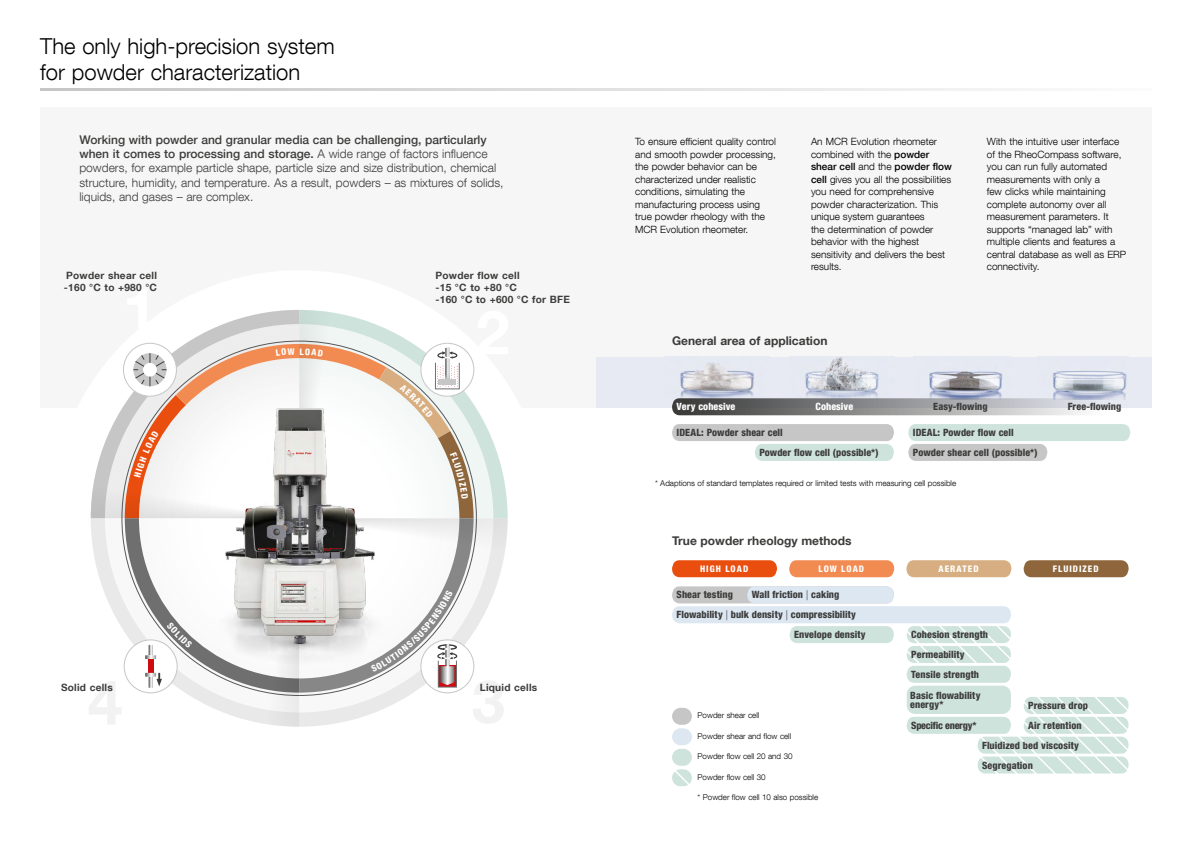
<style>
.page{position:relative;width:1191px;height:842px;background:#fff}
.page>*{position:absolute;margin:0;border:0;box-sizing:border-box;transform-origin:0 0}
.t1{font:300 22px/26px "Helvetica Neue LT Com";color:#000}
.t2{font:300 12px/14.4px "Helvetica Neue LT Com";color:#3c3c3b}
.t3{font:700 12px "Helvetica Neue LT Com";color:#3c3c3b}
.t4{font:700 10.1px/12.1px "Helvetica Neue LT Com";letter-spacing:.025em;color:#3c3c3b}
.t5{font:300 10px/12.5px "Helvetica Neue LT Com";color:#000}
.t6{font:800 condensed 10px/19.8px "Helvetica Neue LT Com";letter-spacing:.005em;color:#3c3c3b}
.t7{font:800 condensed 10px "Helvetica Neue LT Com";letter-spacing:.005em;color:#fff}
.t8{font:800 condensed 10px "Helvetica Neue LT Com";letter-spacing:-.02em;color:#3c3c3b}
.t9{font:800 condensed 9px "Helvetica Neue LT Com";letter-spacing:.115em;color:#fff}
.t10{font:300 8px "Helvetica Neue LT Com";color:#000}
.s1{font-weight:500}
.s2{font-weight:300;font-stretch:normal}
</style>
<div class="page">
<div style="left:672px;top:708px;width:20px;height:17px;background:#c6c6c6;border-radius:9px"></div>
<div style="left:672px;top:728px;width:20px;height:17px;background:#dce7f2;border-radius:9px"></div>
<div style="left:672px;top:749px;width:20px;height:17px;background:#cfe3dd;border-radius:9px"></div>
<svg style="left:672px;top:769px;width:20px;height:17px"></svg>
<hr style="left:40px;top:88px;width:1111px;height:3px;background:#c6c6c6">
<div style="left:40px;top:108px;width:1111px;height:300px;background:#f6f6f6"></div>
<div style="left:51px;top:270px;width:496px;height:496px;background:#fff;border-radius:50%"></div>
<svg style="left:906px;top:697px;width:222px;height:76px"></svg>
<svg style="left:789px;top:560px;width:105px;height:17px;background:#f28f59"></svg>
<svg style="left:672px;top:560px;width:105px;height:17px;background:#e95519"></svg>
<svg style="left:906px;top:560px;width:105px;height:17px;background:#d8b186"></svg>
<svg style="left:1023px;top:560px;width:105px;height:17px;background:#936c43"></svg>
<svg style="left:672px;top:424px;width:222px;height:37px"></svg>
<svg style="left:672px;top:586px;width:339px;height:97px"></svg>
<div style="left:906px;top:686px;width:105px;height:28px;background:#cfe3dd;border-radius:9px"></div>
<svg style="left:908px;top:424px;width:222px;height:37px"></svg>
<div style="left:596px;top:357px;width:555px;height:50px;background:#e7eaf2"></div>
<img style="left:680px;top:362px;width:74px;height:36px">
<img style="left:1053px;top:371px;width:74px;height:27px">
<img style="left:929px;top:371px;width:74px;height:27px">
<img style="left:805px;top:357px;width:74px;height:41px">
<svg style="left:672px;top:398px;width:458px;height:17px;background:#999a9c"></svg>
<svg style="left:89px;top:310px;width:419px;height:417px"></svg>
<h1 class="t1" style="left:40px;top:33px;width:296px">The only high-precision system for powder characterization</h1>
<p class="t2" style="left:79px;top:132px;width:426px"><span class="s1">Working with powder and granular media can be challenging, particularly when it comes to processing and storage.</span> A wide range of factors influence powders, for example particle shape, particle size and size distribution, chemical structure, humidity, and temperature. As a result, powders – as mixtures of solids, liquids, and gases – are complex.</p>
<p class="t5" style="left:635px;top:135px;width:142px">To ensure efficient quality control and smooth powder processing, the powder behavior can be characterized under realistic conditions, simulating the manufacturing process using true powder rheology with the<br>MCR Evolution rheometer.</p>
<p class="t5" style="left:811px;top:135px;width:142px">An MCR Evolution rheometer combined with the <span class="s1">powder shear cell</span> and the <span class="s1">powder flow cell</span> gives you all the possibilities you need for comprehensive powder characterization. This unique system guarantees<br>the determination of powder behavior with the highest sensitivity and delivers the best results.</p>
<p class="t5" style="left:986px;top:135px;width:141px">With the intuitive user interface of the RheoCompass software, you can run fully automated measurements with only a<br>few clicks while maintaining complete autonomy over all measurement parameters. It supports “managed lab” with multiple clients and features a central database as well as ERP connectivity.</p>
<p class="t4" style="left:64px;top:269px;width:95px">Powder shear cell -160 °C to +980 °C</p>
<p class="t4" style="left:435px;top:269px;width:136px">Powder flow cell<br>-15 °C to +80 °C<br>-160 °C to +600 °C for BFE</p>
<p class="t3" style="left:672px;top:333px;width:157px">General area of application</p>
<p class="t7" style="left:676px;top:401px;width:60px">Very cohesive</p>
<p class="t7" style="left:815px;top:401px;width:39px">Cohesive</p>
<p class="t6" style="left:933px;top:397px;width:56px">Easy-flowing</p>
<p class="t6" style="left:1067px;top:397px;width:55px">Free-flowing</p>
<p class="t6" style="left:676px;top:422px;width:108px">IDEAL: Powder shear cell</p>
<p class="t6" style="left:913px;top:422px;width:102px">IDEAL: Powder flow cell</p>
<p class="t6" style="left:759px;top:442px;width:121px">Powder flow cell (possible*)</p>
<p class="t6" style="left:913px;top:442px;width:126px">Powder shear cell (possible*)</p>
<p class="t10" style="left:655px;top:478px;width:303px">* Adaptions of standard templates required or limited tests with measuring cell possible</p>
<p class="t3" style="left:672px;top:533px;width:181px">True powder rheology methods</p>
<p class="t9" style="left:700px;top:563px;width:50px">HIGH LOAD</p>
<p class="t9" style="left:818px;top:563px;width:47px">LOW LOAD</p>
<p class="t9" style="left:938px;top:563px;width:42px">AERATED</p>
<p class="t9" style="left:1052px;top:563px;width:47px">FLUIDIZED</p>
<p class="t6" style="left:676px;top:585px;width:58px">Shear testing</p>
<p class="t6" style="left:751px;top:585px;width:89px">Wall friction <span class="s2">|</span> caking</p>
<p class="t4" style="left:61px;top:681px;width:53px">Solid cells</p>
<p class="t4" style="left:480px;top:681px;width:59px">Liquid cells</p>
<p class="t6" style="left:794px;top:605px;width:73px;text-indent:-118px">Flowability <span class="s2">|</span> bulk density <span class="s2">|</span> compressibility<br>Envelope density</p>
<p class="t10" style="left:697px;top:711px;width:63px">Powder shear cell</p>
<p class="t10" style="left:697px;top:731px;width:95px">Powder shear and flow cell</p>
<p class="t10" style="left:697px;top:752px;width:96px">Powder flow cell 20 and 30</p>
<p class="t10" style="left:697px;top:772px;width:70px">Powder flow cell 30</p>
<p class="t10" style="left:697px;top:793px;width:122px">* Powder flow cell 10 also possible</p>
<p class="t6" style="left:911px;top:624px;width:78px">Cohesion strength</p>
<p class="t6" style="left:911px;top:644px;width:55px">Permeability</p>
<p class="t6" style="left:911px;top:664px;width:69px">Tensile strength</p>
<p class="t6" style="left:910px;top:691px;width:72px;line-height:9px">Basic flowability energy*</p>
<p class="t6" style="left:1028px;top:695px;width:61px">Pressure drop</p>
<p class="t6" style="left:982px;top:735px;width:98px">Fluidized bed viscosity</p>
<p class="t8" style="left:911px;top:719px;width:67px">Specific energy*</p>
<p class="t6" style="left:1028px;top:715px;width:55px">Air retention</p>
<p class="t6" style="left:982px;top:755px;width:52px">Segregation</p>
</div>
